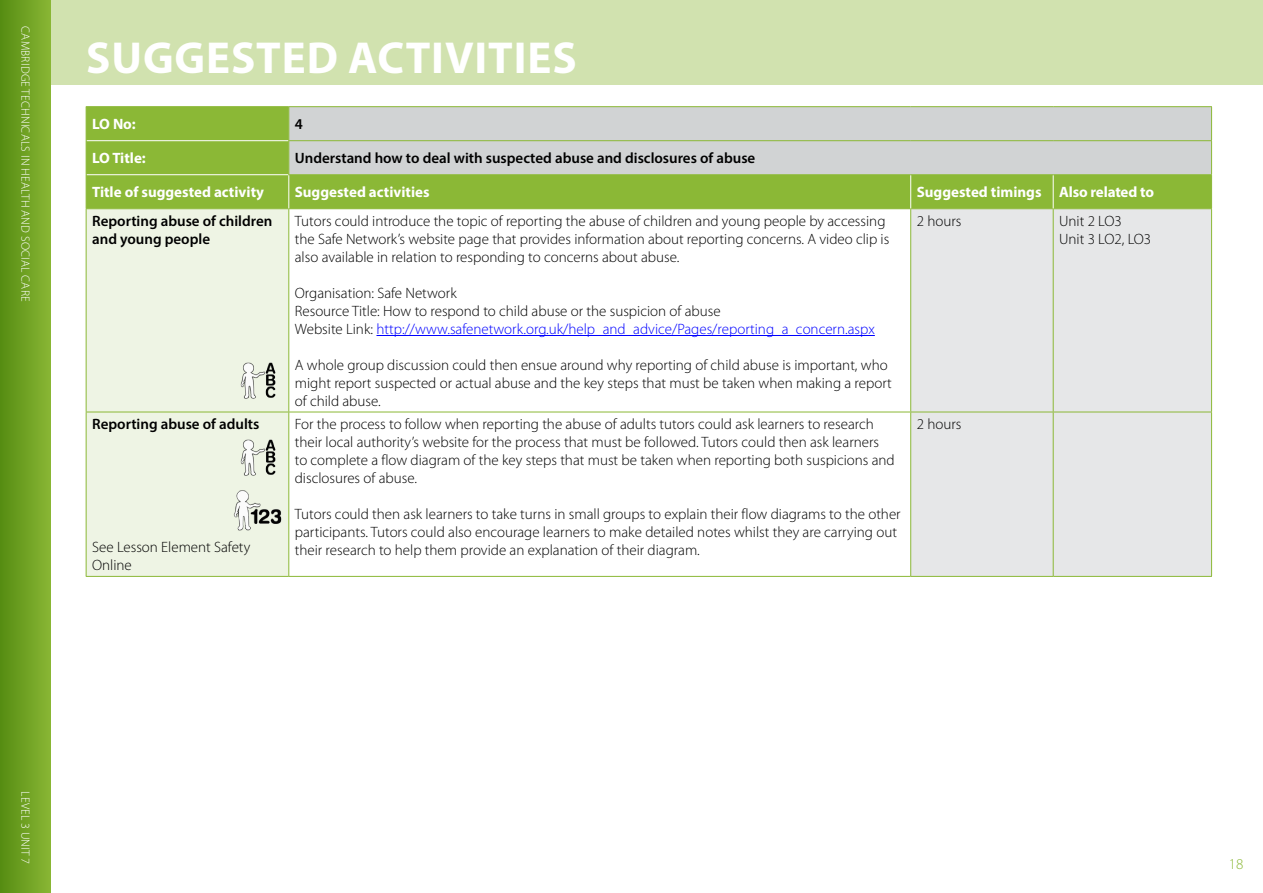
<style>
.page{position:relative;width:1263px;height:893px;background:#fff}
.page>*{position:absolute;margin:0;border:0;box-sizing:border-box;transform-origin:0 0}
.t1{font:700 45px "Myriad Pro";letter-spacing:.02em;color:#fff}
.Body_10pt{font:300 15px/18px "Myriad Pro";color:#000}
.Body_10pt-2{font:600 15px/18px "Myriad Pro";color:#000}
.Body_10pt-3{font:300 15px "Myriad Pro";color:#00f}
.Body_10pt-4{font:700 15px "Myriad Pro";color:#fff}
.t2{font:300 15px "Myriad Pro";color:#8bb836}
.t3{font:300 12px "Myriad Pro";letter-spacing:.02em;color:#fff}
.s1{color:#000}
</style>
<div class="page">
<div style="left:0;top:0;width:51px;height:893px;background:linear-gradient(to right,#558c12,#89b634)"></div>
<div style="left:51px;top:0;width:1212px;height:85px;background:#d1e2af"></div>
<div style="left:87px;top:107px;width:1124px;height:101px;background:#8bb836"></div>
<div style="left:289px;top:107px;width:922px;height:67px;background:#d1d3d4"></div>
<div style="left:87px;top:209px;width:201px;height:367px;background:#eef4e4"></div>
<div style="left:911px;top:209px;width:300px;height:367px;background:#e6e7e8"></div>
<hr style="left:1053px;top:209px;width:1px;height:203px;background:#8bb836">
<hr style="left:86px;top:412px;width:203px;height:1px;background:#8bb836">
<hr style="left:289px;top:412px;width:622px;height:1px;background:#8bb836">
<hr style="left:911px;top:412px;width:142px;height:1px;background:#8bb836">
<hr style="left:1053px;top:412px;width:159px;height:1px;background:#8bb836">
<hr style="left:1053px;top:412px;width:1px;height:164px;background:#8bb836">
<hr style="left:86px;top:208px;width:203px;height:1px;background:#8bb836">
<hr style="left:86px;top:209px;width:1px;height:203px;background:#8bb836">
<hr style="left:86px;top:412px;width:1px;height:164px;background:#8bb836">
<hr style="left:86px;top:576px;width:203px;height:1px;background:#8bb836">
<hr style="left:86px;top:140px;width:202px;height:1px;background:#fff">
<hr style="left:86px;top:174px;width:202px;height:1px;background:#fff">
<hr style="left:289px;top:208px;width:622px;height:1px;background:#8bb836">
<hr style="left:288px;top:209px;width:1px;height:203px;background:#8bb836">
<hr style="left:911px;top:208px;width:142px;height:1px;background:#8bb836">
<hr style="left:910px;top:209px;width:1px;height:203px;background:#8bb836">
<hr style="left:1053px;top:208px;width:159px;height:1px;background:#8bb836">
<hr style="left:1211px;top:209px;width:1px;height:203px;background:#8bb836">
<hr style="left:288px;top:412px;width:1px;height:164px;background:#8bb836">
<hr style="left:910px;top:412px;width:1px;height:164px;background:#8bb836">
<hr style="left:1211px;top:412px;width:1px;height:164px;background:#8bb836">
<hr style="left:289px;top:576px;width:622px;height:1px;background:#8bb836">
<hr style="left:911px;top:576px;width:142px;height:1px;background:#8bb836">
<hr style="left:1053px;top:576px;width:159px;height:1px;background:#8bb836">
<hr style="left:288px;top:175px;width:1px;height:33px;background:#fff">
<hr style="left:910px;top:175px;width:1px;height:33px;background:#fff">
<hr style="left:1053px;top:175px;width:1px;height:33px;background:#fff">
<hr style="left:86px;top:107px;width:1px;height:34px;background:#8bb836">
<hr style="left:86px;top:106px;width:203px;height:1px;background:#8bb836">
<hr style="left:288px;top:107px;width:1px;height:33px;background:#8bb836">
<hr style="left:289px;top:106px;width:622px;height:1px;background:#8bb836">
<hr style="left:911px;top:106px;width:142px;height:1px;background:#8bb836">
<hr style="left:1053px;top:106px;width:159px;height:1px;background:#8bb836">
<hr style="left:1211px;top:107px;width:1px;height:33px;background:#8bb836">
<hr style="left:86px;top:141px;width:1px;height:34px;background:#8bb836">
<hr style="left:288px;top:141px;width:1px;height:33px;background:#8bb836">
<hr style="left:288px;top:140px;width:623px;height:1px;background:#8bb836">
<hr style="left:911px;top:140px;width:142px;height:1px;background:#8bb836">
<hr style="left:1053px;top:140px;width:159px;height:1px;background:#8bb836">
<hr style="left:1211px;top:141px;width:1px;height:33px;background:#8bb836">
<hr style="left:86px;top:175px;width:1px;height:33px;background:#8bb836">
<hr style="left:288px;top:174px;width:623px;height:1px;background:#8bb836">
<hr style="left:911px;top:174px;width:142px;height:1px;background:#8bb836">
<hr style="left:1053px;top:174px;width:159px;height:1px;background:#8bb836">
<hr style="left:1211px;top:175px;width:1px;height:33px;background:#8bb836">
<img style="left:238px;top:355px;width:45px;height:47px">
<hr style="left:376px;top:335px;width:499px;height:1px;background:#00f">
<img style="left:238px;top:432px;width:45px;height:47px">
<img style="left:229px;top:482px;width:54px;height:52px">
<p class="t3" style="left:32px;top:26px;width:277px;rotate:90deg">CAMBRIDGE TECHNICALS IN HEALTH AND SOCIAL CARE</p>
<p class="t1" style="left:86px;top:28px;width:492px">SUGGESTED ACTIVITIES</p>
<p class="Body_10pt-4" style="left:92px;top:114px;width:45px">LO No:</p>
<p class="Body_10pt-2" style="left:295px;top:115px;width:10px">4</p>
<p class="Body_10pt-4" style="left:92px;top:148px;width:55px">LO Title:</p>
<p class="Body_10pt-2" style="left:295px;top:149px;width:462px">Understand how to deal with suspected abuse and disclosures of abuse</p>
<p class="Body_10pt-4" style="left:92px;top:183px;width:173px">Title of suggested activity</p>
<p class="Body_10pt-4" style="left:295px;top:183px;width:136px">Suggested activities</p>
<p class="Body_10pt-4" style="left:917px;top:183px;width:126px">Suggested timings</p>
<p class="Body_10pt-4" style="left:1059px;top:183px;width:96px">Also related to</p>
<p class="Body_10pt-2" style="left:92px;top:212px;width:182px">Reporting abuse of children and young people</p>
<p class="Body_10pt" style="left:295px;top:212px;width:596px">Tutors could introduce the topic of reporting the abuse of children and young people by accessing the Safe Network’s website page that provides information about reporting concerns. A video clip is also available in relation to responding to concerns about abuse.</p>
<p class="Body_10pt" style="left:295px;top:284px;width:163px">Organisation: Safe Network</p>
<p class="Body_10pt" style="left:295px;top:302px;width:427px">Resource Title: How to respond to child abuse or the suspicion of abuse</p>
<p class="Body_10pt-3" style="left:295px;top:321px;width:581px"><span class="s1">Website Link:</span> http://www.safenetwork.org.uk/help_and_advice/Pages/reporting_a_concern.aspx</p>
<p class="Body_10pt" style="left:295px;top:356px;width:598px">A whole group discussion could then ensue around why reporting of child abuse is important, who might report suspected or actual abuse and the key steps that must be taken when making a report of child abuse.</p>
<p class="Body_10pt" style="left:917px;top:212px;width:46px">2 hours</p>
<p class="Body_10pt" style="left:1059px;top:212px;width:64px">Unit 2 LO3</p>
<p class="Body_10pt" style="left:1059px;top:230px;width:94px">Unit 3 LO2, LO3</p>
<p class="Body_10pt-2" style="left:92px;top:415px;width:169px">Reporting abuse of adults</p>
<p class="Body_10pt" style="left:92px;top:539px;width:160px">See Lesson Element Safety<br>Online</p>
<p class="Body_10pt" style="left:295px;top:415px;width:601px">For the process to follow when reporting the abuse of adults tutors could ask learners to research their local authority’s website for the process that must be followed. Tutors could then ask learners to complete a flow diagram of the key steps that must be taken when reporting both suspicions and disclosures of abuse.</p>
<p class="Body_10pt" style="left:295px;top:505px;width:607px">Tutors could then ask learners to take turns in small groups to explain their flow diagrams to the other participants. Tutors could also encourage learners to make detailed notes whilst they are carrying out their research to help them provide an explanation of their diagram.</p>
<p class="Body_10pt" style="left:917px;top:415px;width:46px">2 hours</p>
<p class="t3" style="left:32px;top:791px;width:75px;rotate:90deg">LEVEL 3 UNIT 7</p>
<p class="t2" style="left:1229px;top:855px;width:16px">18</p>
</div>
